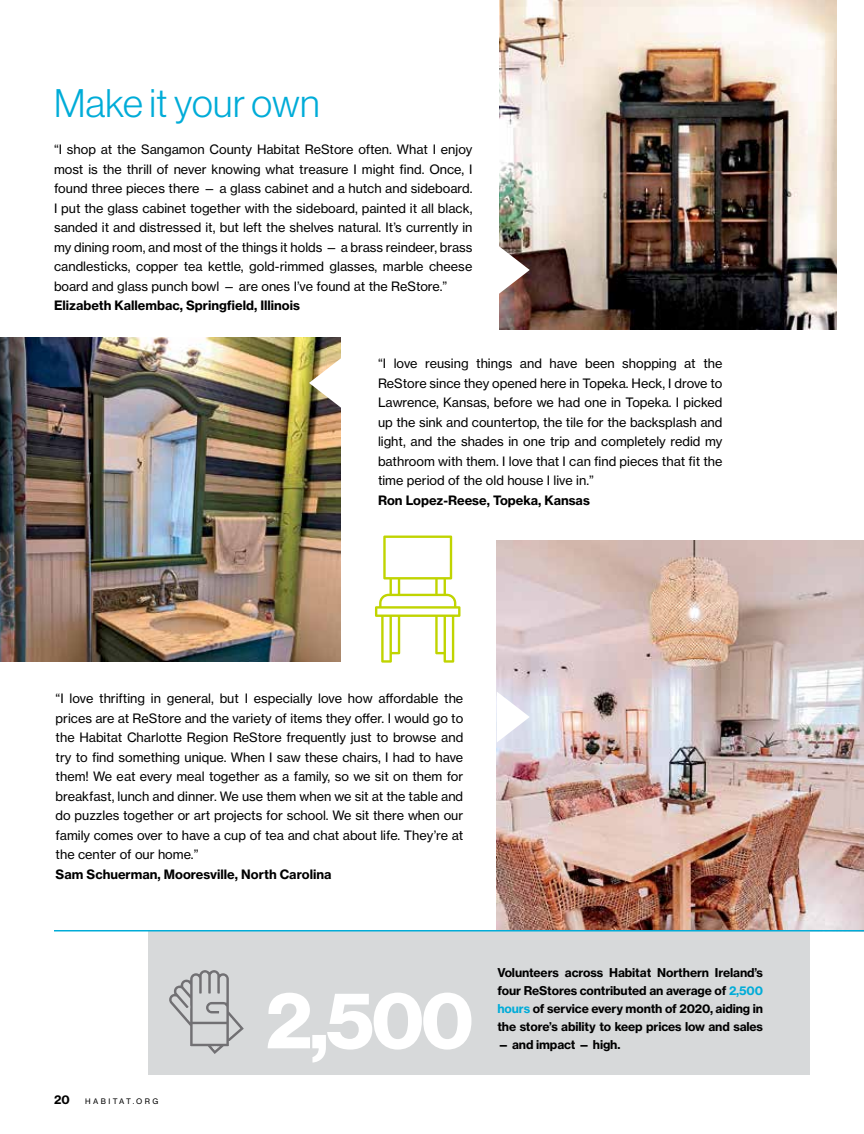
<style>
.page{position:relative;width:864px;height:1134px;background:#fff}
.page>*{position:absolute;margin:0;border:0;box-sizing:border-box;transform-origin:0 0}
.t1{font:79.65px "N Haas Grotesk DS Pro 75 Bd";color:#fff}
.t2{font:39px "N Haas Grotesk DS Pro 45 Lt";letter-spacing:.01em;color:#00acd8}
.t3{font:12.75px/19.5px "N Haas Grotesk TX Pro 55 Rg";color:#000;text-align:justify}
.t4{font:12.75px "N Haas Grotesk TX Pro 75 Bd";color:#000}
.t5{font:12px/18px "N Haas Grotesk TX Pro 75 Bd";letter-spacing:-.01em;color:#000;text-align:justify}
.t6{font:7.5px "N Haas Grotesk TX Pro 55 Rg";letter-spacing:.315em;color:#000}
.s1{color:#00acd8}
</style>
<div class="page">
<img style="left:500px;top:0;width:337px;height:329px">
<img style="left:0;top:338px;width:340px;height:324px">
<img style="left:497px;top:540px;width:367px;height:390px">
<div style="left:148px;top:932px;width:662px;height:143px;background:#d7d9da"></div>
<svg style="left:375px;top:535px;width:86px;height:128px"></svg>
<svg style="left:169px;top:970px;width:75px;height:84px"></svg>
<hr style="left:54px;top:930px;width:810px;height:2px;background:#00acd8">
<svg style="left:499px;top:245px;width:31px;height:50px"></svg>
<svg style="left:497px;top:692px;width:33px;height:50px"></svg>
<svg style="left:309px;top:357px;width:32px;height:51px"></svg>
<h2 class="t2" style="left:54px;top:81px;width:267px">Make it your own</h2>
<p class="t3" style="left:54px;top:140px;width:420px">“I shop at the Sangamon County Habitat ReStore often. What I enjoy most is the thrill of never knowing what treasure I might find. Once, I found three pieces there — a glass cabinet and a hutch and sideboard.<br>I put the glass cabinet together with the sideboard, painted it all black, sanded it and distressed it, but left the shelves natural. It’s currently in my dining room, and most of the things it holds — a brass reindeer, brass candlesticks, copper tea kettle, gold-rimmed glasses, marble cheese board and glass punch bowl — are ones I’ve found at the ReStore.”</p>
<p class="t4" style="left:54px;top:297px;width:247px">Elizabeth Kallembac, Springfield, Illinois</p>
<p class="t3" style="left:378px;top:354px;width:346px">“I love reusing things and have been shopping at the ReStore since they opened here in Topeka. Heck, I drove to Lawrence, Kansas, before we had one in Topeka. I picked up the sink and countertop, the tile for the backsplash and light, and the shades in one trip and completely redid my bathroom with them. I love that I can find pieces that fit the time period of the old house I live in.”</p>
<p class="t4" style="left:378px;top:492px;width:213px">Ron Lopez-Reese, Topeka, Kansas</p>
<p class="t3" style="left:56px;top:689px;width:409px">“I love thrifting in general, but I especially love how affordable the prices are at ReStore and the variety of items they offer. I would go to the Habitat Charlotte Region ReStore frequently just to browse and try to find something unique. When I saw these chairs, I had to have them! We eat every meal together as a family, so we sit on them for breakfast, lunch and dinner. We use them when we sit at the table and do puzzles together or art projects for school. We sit there when our family comes over to have a cup of tea and chat about life. They’re at the center of our home.”</p>
<p class="t4" style="left:56px;top:866px;width:277px">Sam Schuerman, Mooresville, North Carolina</p>
<p class="t5" style="left:54px;top:1091px;width:17px">20</p>
<p class="t6" style="left:85px;top:1097px;width:75px">HABITAT.ORG</p>
<h1 class="t1" style="left:266px;top:974px;width:209px">2,500</h1>
<p class="t5" style="left:497px;top:963px;width:267px">Volunteers across Habitat Northern Ireland’s four ReStores contributed an average of <span class="s1">2,500 hours</span> of service every month of 2020, aiding in the store’s ability to keep prices low and sales</p>
<p class="t5" style="left:497px;top:1035px;width:125px">— and impact — high.</p>
</div>
